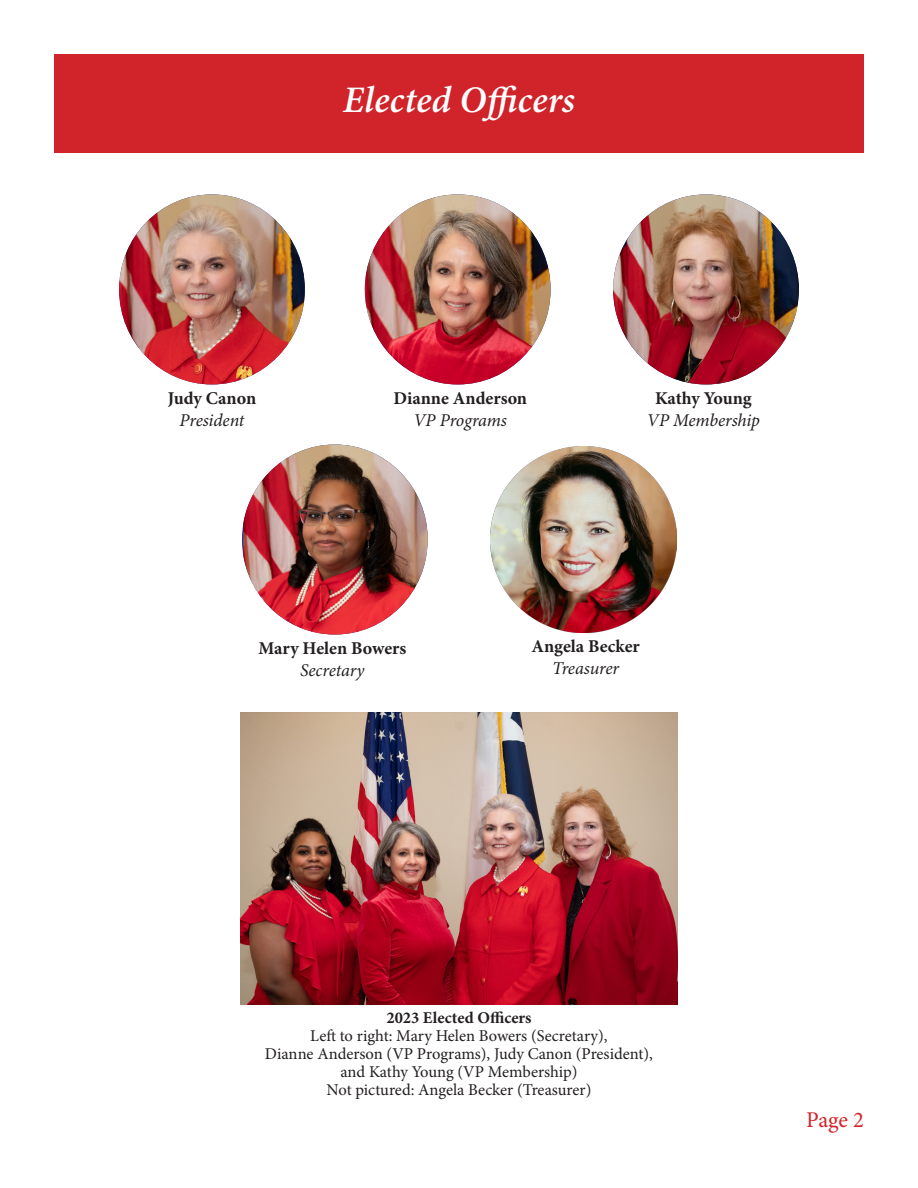
<style>
.page{position:relative;width:918px;height:1188px;background:#fff}
.page>*{position:absolute;margin:0;border:0;box-sizing:border-box;transform-origin:0 0}
.t1{font:italic 600 37.5px "Minion Pro";color:#fff}
.t2{font:22.5px "Minion Pro";color:#d1232a}
.t3{font:700 18px "Minion Pro";letter-spacing:-.005em;color:#231f20}
.t4{font:italic 18px "Minion Pro";letter-spacing:-.005em;color:#231f20}
.t5{font:16.5px "Minion Pro";letter-spacing:-.005em;color:#231f20}
.t6{font:700 16.5px "Minion Pro";color:#231f20}
</style>
<div class="page">
<div style="left:54px;top:54px;width:810px;height:99px;background:#d1232a"></div>
<img style="left:119px;top:194px;width:186px;height:190px">
<img style="left:365px;top:194px;width:186px;height:190px">
<img style="left:613px;top:194px;width:186px;height:190px">
<img style="left:243px;top:444px;width:185px;height:191px">
<img style="left:490px;top:447px;width:186px;height:185px">
<img style="left:240px;top:713px;width:438px;height:292px">
<p class="t1" style="left:343px;top:74px;width:234px">Elected Officers</p>
<p class="t3" style="left:168px;top:386px;width:90px">Judy Canon</p>
<p class="t4" style="left:180px;top:408px;width:66px">President</p>
<p class="t3" style="left:393px;top:386px;width:135px">Dianne Anderson</p>
<p class="t4" style="left:414px;top:408px;width:95px">VP Programs</p>
<p class="t3" style="left:655px;top:386px;width:98px">Kathy Young</p>
<p class="t4" style="left:647px;top:408px;width:115px">VP Membership</p>
<p class="t3" style="left:258px;top:636px;width:149px">Mary Helen Bowers</p>
<p class="t4" style="left:300px;top:658px;width:66px">Secretary</p>
<p class="t3" style="left:532px;top:634px;width:110px">Angela Becker</p>
<p class="t4" style="left:552px;top:656px;width:68px">Treasurer</p>
<p class="t6" style="left:386px;top:1006px;width:147px">2023 Elected Officers</p>
<p class="t5" style="left:310px;top:1025px;width:299px">Left to right: Mary Helen Bowers (Secretary),</p>
<p class="t5" style="left:265px;top:1043px;width:390px">Dianne Anderson (VP Programs), Judy Canon (President),</p>
<p class="t5" style="left:341px;top:1061px;width:238px">and Kathy Young (VP Membership)</p>
<p class="t5" style="left:327px;top:1079px;width:266px">Not pictured: Angela Becker (Treasurer)</p>
<p class="t2" style="left:806px;top:1105px;width:59px">Page 2</p>
</div>
